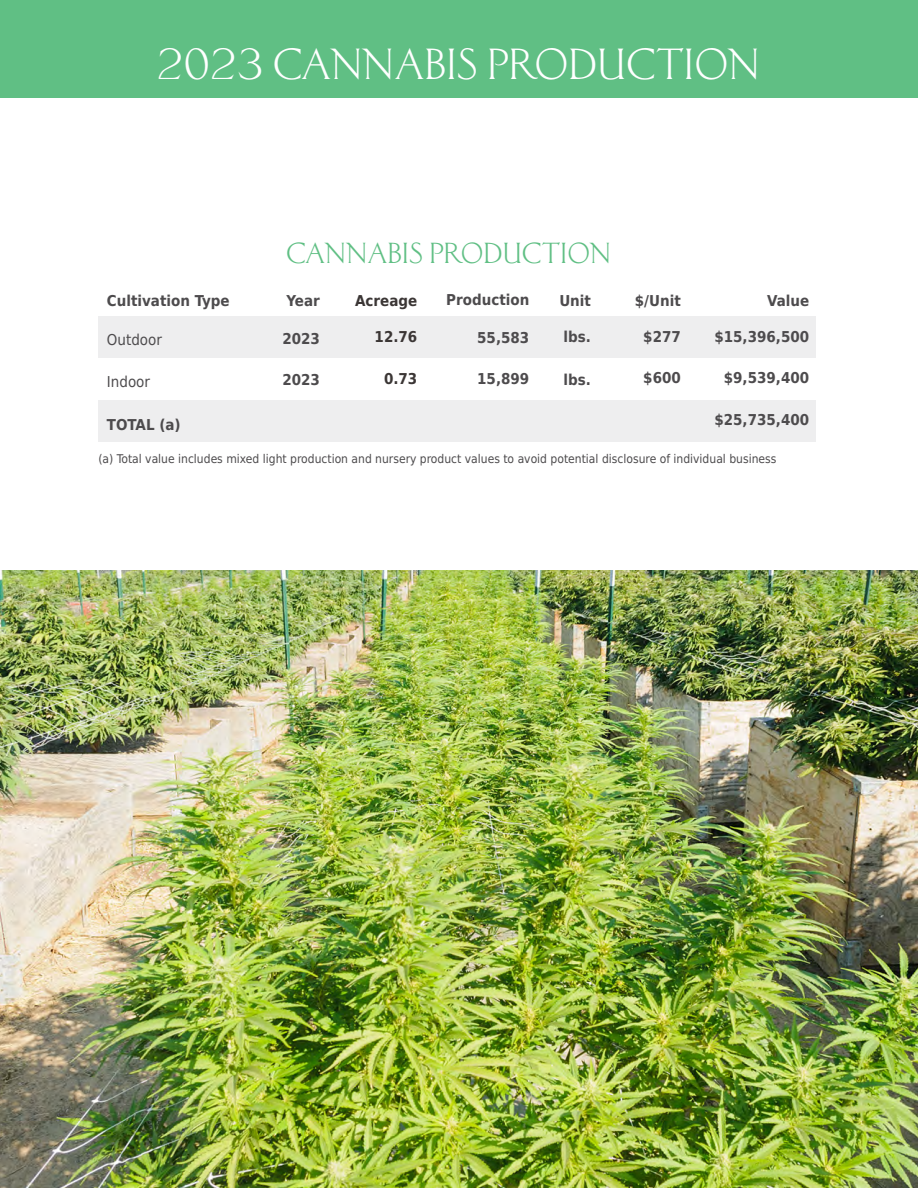
<style>
.page{position:relative;width:918px;height:1188px;background:#fff}
.page>*{position:absolute;margin:0;border:0;box-sizing:border-box;transform-origin:0 0}
.t1{font:45px "Classic Roman Std";color:#fff}
.t2{font:30px "Classic Roman Std";color:#60bf84}
.t3{font:700 15px "DejaVu Sans Condensed";color:#4d4b4d}
.t4{font:700 15px "DejaVu Sans Condensed";color:#3b3635}
.t5{font:15px "DejaVu Sans Condensed";color:#4d4b4d}
.t6{font:12px "DejaVu Sans Condensed";color:#4d4b4d}
</style>
<div class="page">
<div style="left:98px;top:317px;width:718px;height:41px;background:#eeeeef"></div>
<div style="left:98px;top:400px;width:718px;height:42px;background:#eeeeef"></div>
<div style="left:0;top:0;width:918px;height:97px;background:#60bf84"></div>
<img style="left:0;top:570px;width:918px;height:618px">
<h1 class="t1" style="left:157px;top:39px;width:605px">2023 CANNABIS PRODUCTION</h1>
<p class="t2" style="left:286px;top:236px;width:327px">CANNABIS PRODUCTION</p>
<p class="t3" style="left:107px;top:288px;width:124px">Cultivation Type</p>
<p class="t3" style="left:287px;top:288px;width:35px">Year</p>
<p class="t4" style="left:355px;top:288px;width:64px">Acreage</p>
<p class="t3" style="left:446px;top:288px;width:85px">Production</p>
<p class="t3" style="left:559px;top:289px;width:33px">Unit</p>
<p class="t3" style="left:635px;top:289px;width:47px">$/Unit</p>
<p class="t3" style="left:767px;top:289px;width:44px">Value</p>
<p class="t5" style="left:107px;top:326px;width:57px">Outdoor</p>
<p class="t3" style="left:282px;top:326px;width:39px">2023</p>
<p class="t4" style="left:375px;top:324px;width:44px">12.76</p>
<p class="t3" style="left:477px;top:325px;width:54px">55,583</p>
<p class="t3" style="left:564px;top:325px;width:29px">lbs.</p>
<p class="t3" style="left:643px;top:325px;width:39px">$277</p>
<p class="t3" style="left:714px;top:325px;width:96px">$15,396,500</p>
<p class="t5" style="left:107px;top:369px;width:45px">Indoor</p>
<p class="t3" style="left:282px;top:367px;width:39px">2023</p>
<p class="t4" style="left:384px;top:367px;width:35px">0.73</p>
<p class="t3" style="left:477px;top:366px;width:54px">15,899</p>
<p class="t3" style="left:564px;top:367px;width:29px">lbs.</p>
<p class="t3" style="left:643px;top:366px;width:39px">$600</p>
<p class="t3" style="left:724px;top:366px;width:87px">$9,539,400</p>
<p class="t3" style="left:107px;top:413px;width:75px">TOTAL (a)</p>
<p class="t3" style="left:714px;top:407px;width:96px">$25,735,400</p>
<p class="t6" style="left:98px;top:448px;width:680px">(a) Total value includes mixed light production and nursery product values to avoid potential disclosure of individual business</p>
</div>
